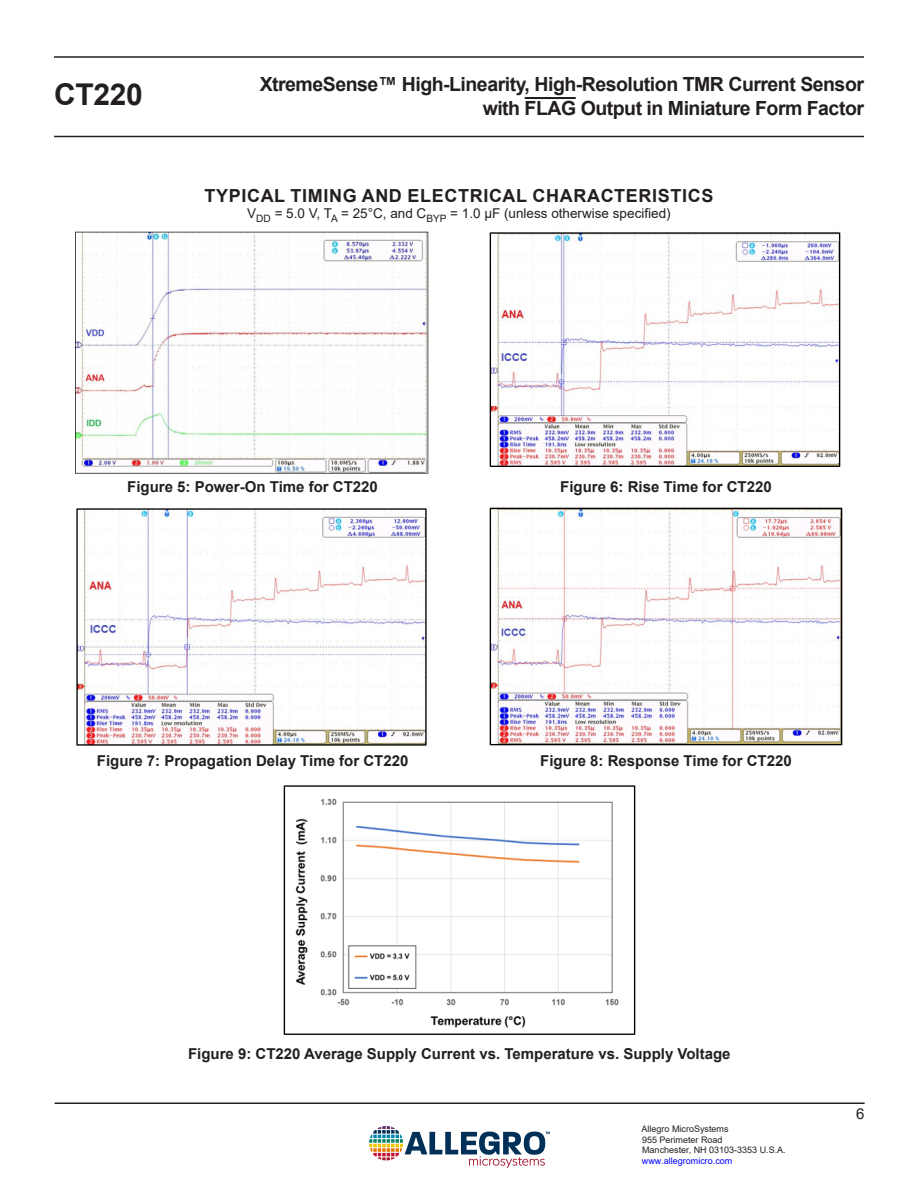
<style>
.page{position:relative;width:918px;height:1188px;background:#fff}
.page>*{position:absolute;margin:0;border:0;box-sizing:border-box;transform-origin:0 0}
.t1{font:700 30px "Arial";letter-spacing:-.01em;color:#231f20}
.t2{font:700 19.5px "Arial";letter-spacing:-.025em;color:#231f20}
.Heading_1{font:700 18px "Arial";letter-spacing:.035em;color:#231f20}
.t3{font:700 15px "Arial";color:#231f20}
.t4{font:15px "Arial";color:#231f20}
.t5{font:13.5px "Arial";color:#231f20}
.t6{font:9px/10.8px "Arial";color:#231f20}
.t7{font:9px "Arial";color:#00f}
</style>
<div class="page">
<hr style="left:55px;top:1102px;width:810px;height:2px;background:#231f20">
<hr style="left:525px;top:97px;width:51px;height:2px;background:#231f20">
<hr style="left:54px;top:136px;width:810px;height:1px;background:#231f20">
<hr style="left:54px;top:56px;width:810px;height:2px;background:#231f20">
<img style="left:370px;top:1126px;width:180px;height:42px">
<img style="left:75px;top:231px;width:354px;height:243px">
<img style="left:489px;top:232px;width:352px;height:235px">
<img style="left:76px;top:508px;width:351px;height:238px">
<img style="left:489px;top:507px;width:354px;height:239px">
<img style="left:283px;top:785px;width:353px;height:250px">
<h1 class="t1" style="left:54px;top:74px;width:90px">CT220</h1>
<h2 class="t2" style="left:260px;top:71px;width:606px">XtremeSense™ High-Linearity, High-Resolution TMR Current Sensor</h2>
<h2 class="t2" style="left:483px;top:94px;width:383px">with FLAG Output in Miniature Form Factor</h2>
<p class="Heading_1" style="left:205px;top:183px;width:510px">TYPICAL TIMING AND ELECTRICAL CHARACTERISTICS</p>
<p class="t5" style="left:247px;top:204px;width:425px">V<sub>DD</sub> = 5.0 V, T<sub>A</sub> = 25°C, and C<sub>BYP</sub> = 1.0 µF (unless otherwise specified)</p>
<p class="t3" style="left:127px;top:476px;width:252px">Figure 5: Power-On Time for CT220</p>
<p class="t3" style="left:560px;top:476px;width:213px">Figure 6: Rise Time for CT220</p>
<p class="t3" style="left:97px;top:750px;width:313px">Figure 7: Propagation Delay Time for CT220</p>
<p class="t3" style="left:540px;top:750px;width:253px">Figure 8: Response Time for CT220</p>
<p class="t3" style="left:188px;top:1043px;width:544px">Figure 9: CT220 Average Supply Current vs. Temperature vs. Supply Voltage</p>
<p class="t6" style="left:642px;top:1123px;width:146px">Allegro MicroSystems<br>955 Perimeter Road<br>Manchester, NH 03103-3353 U.S.A.</p>
<p class="t7" style="left:642px;top:1155px;width:92px">www.allegromicro.com</p>
<p class="t4" style="left:856px;top:1103px;width:10px">6</p>
</div>
